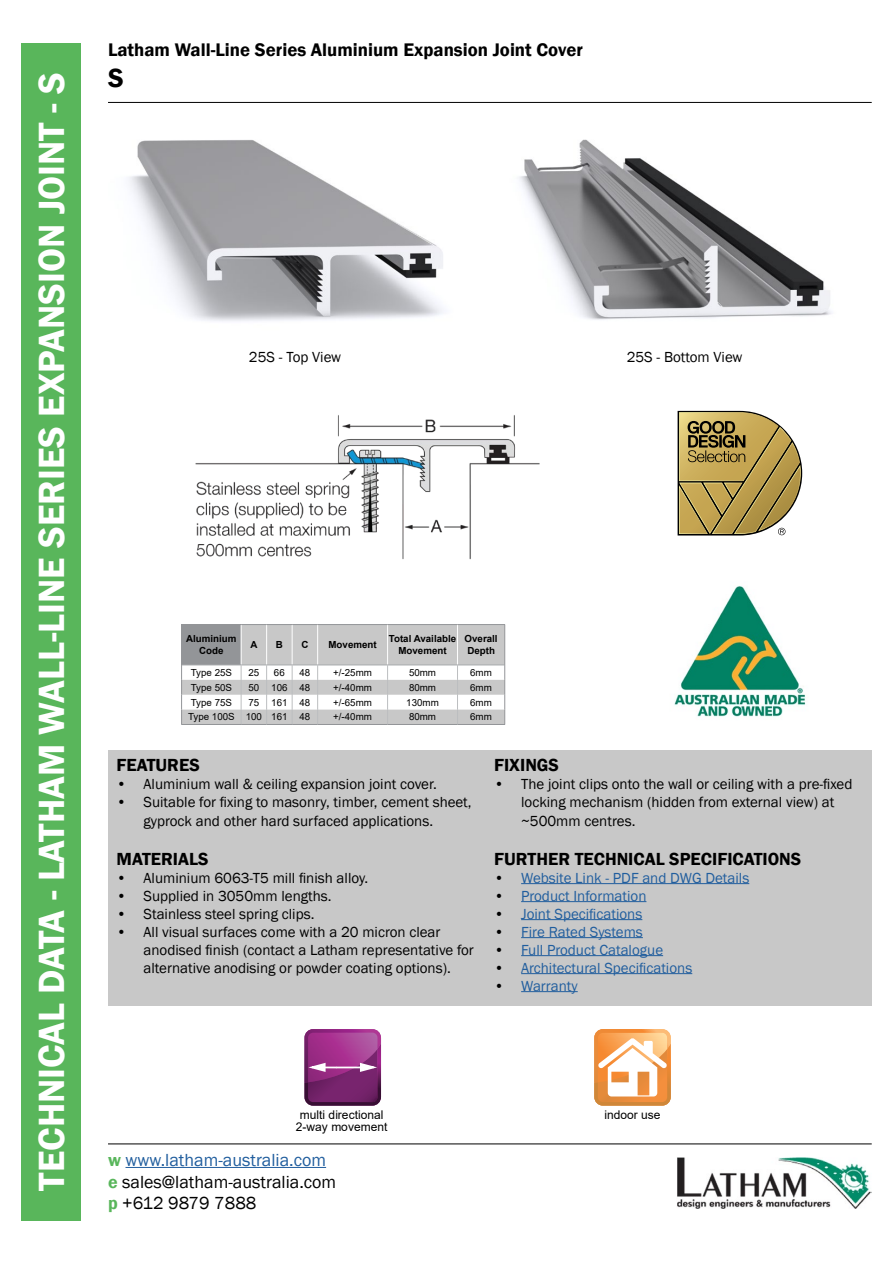
<style>
.page{position:relative;width:893px;height:1263px;background:#fff}
.page>*{position:absolute;margin:0;border:0;box-sizing:border-box;transform-origin:0 0}
.t1{font:600 37.5px "Franklin Gothic";color:#fff}
.Big_Heading{font:600 27px "Franklin Gothic";color:#000}
.Big_Heading-2{font:600 18.75px "Franklin Gothic";color:#000}
.t2{font:18px/21.6px "Franklin Gothic";color:#000}
.Gothic_Demi_12pt{font:600 18px "Franklin Gothic";color:#000}
.Normal_Para{font:15px/18px "Franklin Gothic";color:#000}
.t3{font:15px "Franklin Gothic";color:#215e9e}
.t4{font:12px/12px "Arial";color:#000;text-align:center}
.Table_Words{font:9.75px "Arial";color:#000}
.Table_Headings{font:700 9.75px/12px "Arial";color:#000;text-align:center}
.s1{color:#000}
.s2{font-weight:600;color:#59b65b}
.s3{color:#215e9e}
</style>
<div class="page">
<div style="left:21px;top:43px;width:60px;height:1177px;background:#59b65b"></div>
<img style="left:677px;top:1158px;width:195px;height:51px">
<hr style="left:108px;top:102px;width:764px;height:1px;background:#000">
<hr style="left:126px;top:1167px;width:200px;height:1px;background:#215e9e">
<hr style="left:108px;top:1143px;width:764px;height:1px;background:#000">
<div style="left:108px;top:750px;width:764px;height:255px;background:#c8c8c8"></div>
<hr style="left:521px;top:883px;width:228px;height:1px;background:#215e9e">
<hr style="left:521px;top:901px;width:125px;height:1px;background:#215e9e">
<hr style="left:521px;top:919px;width:121px;height:1px;background:#215e9e">
<hr style="left:521px;top:937px;width:122px;height:1px;background:#215e9e">
<hr style="left:521px;top:955px;width:142px;height:1px;background:#215e9e">
<hr style="left:521px;top:973px;width:171px;height:1px;background:#215e9e">
<hr style="left:521px;top:991px;width:57px;height:1px;background:#215e9e">
<img style="left:195px;top:415px;width:345px;height:145px">
<svg style="left:181px;top:624px;width:324px;height:101px"></svg>
<hr style="left:318px;top:724px;width:70px;height:1px;background:#939598">
<hr style="left:388px;top:724px;width:69px;height:1px;background:#939598">
<hr style="left:457px;top:724px;width:48px;height:1px;background:#939598">
<img style="left:674px;top:586px;width:132px;height:131px">
<svg style="left:678px;top:411px;width:124px;height:124px;background:#af995c"></svg>
<img style="left:519px;top:139px;width:313px;height:181px">
<img style="left:129px;top:140px;width:314px;height:181px">
<svg style="left:304px;top:1029px;width:77px;height:77px;background:#8e3680"></svg>
<svg style="left:594px;top:1029px;width:77px;height:77px"></svg>
<p class="t1" style="left:29px;top:1190px;width:1119px;rotate:-90deg">TECHNICAL DATA - LATHAM WALL-LINE SERIES EXPANSION JOINT - S</p>
<p class="Big_Heading-2" style="left:108px;top:38px;width:476px">Latham Wall-Line Series Aluminium Expansion Joint Cover</p>
<p class="Big_Heading" style="left:108px;top:61px;width:17px">S</p>
<p class="Normal_Para" style="left:249px;top:348px;width:94px">25S - Top View</p>
<p class="Normal_Para" style="left:627px;top:348px;width:117px">25S - Bottom View</p>
<p class="Table_Headings" style="left:186px;top:633px;width:52px">Aluminium<br>Code</p>
<p class="Table_Headings" style="left:251px;top:639px;width:9px">A</p>
<p class="Table_Headings" style="left:276px;top:639px;width:9px">B</p>
<p class="Table_Headings" style="left:301px;top:639px;width:9px">C</p>
<p class="Table_Headings" style="left:328px;top:639px;width:50px">Movement</p>
<p class="Table_Headings" style="left:389px;top:633px;width:69px">Total Available<br>Movement</p>
<p class="Table_Headings" style="left:465px;top:633px;width:35px;text-align:left">Overall<br>Depth</p>
<p class="Table_Words" style="left:191px;top:666px;width:43px">Type 25S</p>
<p class="Table_Words" style="left:248px;top:666px;width:12px">25</p>
<p class="Table_Words" style="left:274px;top:666px;width:12px">66</p>
<p class="Table_Words" style="left:299px;top:666px;width:12px">48</p>
<p class="Table_Words" style="left:333px;top:666px;width:40px">+/-25mm</p>
<p class="Table_Words" style="left:409px;top:666px;width:29px">50mm</p>
<p class="Table_Words" style="left:470px;top:666px;width:23px">6mm</p>
<p class="Table_Words" style="left:191px;top:681px;width:43px">Type 50S</p>
<p class="Table_Words" style="left:248px;top:681px;width:12px">50</p>
<p class="Table_Words" style="left:271px;top:681px;width:18px">106</p>
<p class="Table_Words" style="left:299px;top:681px;width:12px">48</p>
<p class="Table_Words" style="left:333px;top:681px;width:40px">+/-40mm</p>
<p class="Table_Words" style="left:409px;top:681px;width:29px">80mm</p>
<p class="Table_Words" style="left:470px;top:681px;width:23px">6mm</p>
<p class="Table_Words" style="left:191px;top:695px;width:43px">Type 75S</p>
<p class="Table_Words" style="left:248px;top:695px;width:12px">75</p>
<p class="Table_Words" style="left:271px;top:695px;width:18px">161</p>
<p class="Table_Words" style="left:299px;top:695px;width:12px">48</p>
<p class="Table_Words" style="left:333px;top:695px;width:40px">+/-65mm</p>
<p class="Table_Words" style="left:406px;top:695px;width:34px">130mm</p>
<p class="Table_Words" style="left:470px;top:695px;width:23px">6mm</p>
<p class="Table_Words" style="left:188px;top:710px;width:48px">Type 100S</p>
<p class="Table_Words" style="left:246px;top:710px;width:18px">100</p>
<p class="Table_Words" style="left:271px;top:710px;width:18px">161</p>
<p class="Table_Words" style="left:299px;top:710px;width:12px">48</p>
<p class="Table_Words" style="left:333px;top:710px;width:40px">+/-40mm</p>
<p class="Table_Words" style="left:409px;top:710px;width:29px">80mm</p>
<p class="Table_Words" style="left:470px;top:710px;width:23px">6mm</p>
<p class="Gothic_Demi_12pt" style="left:117px;top:754px;width:85px">FEATURES</p>
<p class="Normal_Para" style="left:117px;top:776px;width:322px">• Aluminium wall &amp; ceiling expansion joint cover.</p>
<p class="Normal_Para" style="left:144px;top:794px;width:330px;text-indent:-27px">• Suitable for fixing to masonry, timber, cement sheet, gyprock and other hard surfaced applications.</p>
<p class="Gothic_Demi_12pt" style="left:117px;top:847px;width:94px">MATERIALS</p>
<p class="Normal_Para" style="left:117px;top:869px;width:253px">• Aluminium 6063-T5 mill finish alloy.</p>
<p class="Normal_Para" style="left:117px;top:887px;width:217px">• Supplied in 3050mm lengths.</p>
<p class="Normal_Para" style="left:117px;top:905px;width:199px">• Stainless steel spring clips.</p>
<p class="Normal_Para" style="left:144px;top:923px;width:332px;text-indent:-27px">• All visual surfaces come with a 20 micron clear anodised finish (contact a Latham representative for alternative anodising or powder coating options).</p>
<p class="Gothic_Demi_12pt" style="left:494px;top:754px;width:66px">FIXINGS</p>
<p class="Normal_Para" style="left:521px;top:776px;width:333px;text-indent:-27px">• The joint clips onto the wall or ceiling with a pre-fixed locking mechanism (hidden from external view) at ~500mm centres.</p>
<p class="Gothic_Demi_12pt" style="left:494px;top:847px;width:309px">FURTHER TECHNICAL SPECIFICATIONS</p>
<p class="t3" style="left:494px;top:868px;width:257px"><span class="s1">•</span> Website Link - PDF and DWG Details</p>
<p class="t3" style="left:494px;top:886px;width:154px"><span class="s1">•</span> Product Information</p>
<p class="t3" style="left:494px;top:904px;width:150px"><span class="s1">•</span> Joint Specifications</p>
<p class="t3" style="left:494px;top:922px;width:150px"><span class="s1">•</span> Fire Rated Systems</p>
<p class="t3" style="left:494px;top:940px;width:171px"><span class="s1">•</span> Full Product Catalogue</p>
<p class="t3" style="left:494px;top:958px;width:200px"><span class="s1">•</span> Architectural Specifications</p>
<p class="t3" style="left:494px;top:976px;width:85px"><span class="s1">•</span> Warranty</p>
<p class="t4" style="left:296px;top:1108px;width:93px">multi directional<br>2-way movement</p>
<p class="t4" style="left:604px;top:1108px;width:58px">indoor use</p>
<p class="t2" style="left:108px;top:1150px;width:230px"><span class="s2">w</span> <span class="s3">www.latham-australia.com </span><span class="s2">e</span> sales@latham-australia.com <span class="s2">p</span> +612 9879 7888</p>
</div>
